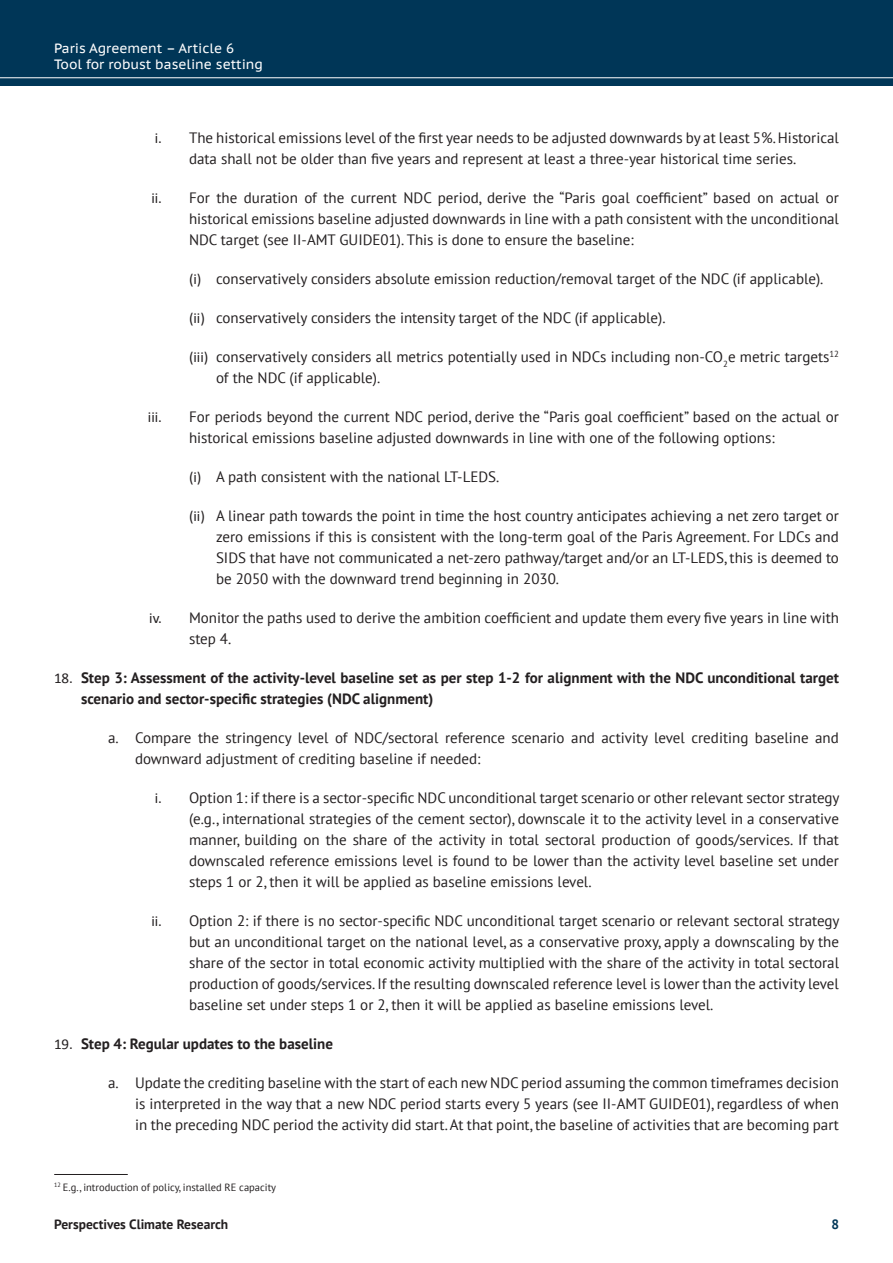
<style>
.page{position:relative;width:893px;height:1263px;background:#fff}
.page>*{position:absolute;margin:0;border:0;box-sizing:border-box;transform-origin:0 0}
.t1{font:15px/21px "PT Sans";color:#231f20;text-align:justify}
.t2{font:700 15px/21px "PT Sans";color:#231f20}
.t3{font:15px "Calibri";color:#231f20}
.t4{font:13.5px/16.2px "PT Sans Caption";color:#fff}
.t5{font:700 13.5px "PT Sans";color:#231f20}
.t6{font:700 13.5px "PT Sans";color:#003657}
.Footnote_text{font:10.5px "PT Sans";color:#231f20}
.Footnote{font:6.15px "PT Sans";color:#231f20}
.s1{font-family:"Calibri"}
.s2{font-family:"Calibri";font-weight:400}
</style>
<div class="page">
<div style="left:0;top:0;width:893px;height:85px;background:#003657"></div>
<hr style="left:0;top:77px;width:893px;height:1px;background:#fff">
<hr style="left:54px;top:1174px;width:74px;height:1px;background:#231f20">
<p class="t4" style="left:54px;top:39px;width:211px">Paris Agreement – Article 6<br>Tool for robust baseline setting</p>
<p class="t1" style="left:155px;top:127px;width:686px;text-align:center"><span class="s1">i.</span> The historical emissions level of the first year needs to be adjusted downwards by at least 5%. Historical data shall not be older than five years and represent at least a three-year historical time series.</p>
<p class="t1" style="left:189px;top:187px;width:651px;text-indent:-38px"><span class="s1">ii.</span> For the duration of the current NDC period, derive the “Paris goal coefficient” based on actual or historical emissions baseline adjusted downwards in line with a path consistent with the unconditional NDC target (see II-AMT GUIDE01). This is done to ensure the baseline:</p>
<p class="t1" style="left:189px;top:268px;width:636px"><span class="s1">(i)</span> conservatively considers absolute emission reduction/removal target of the NDC (if applicable).</p>
<p class="t1" style="left:189px;top:307px;width:478px"><span class="s1">(ii)</span> conservatively considers the intensity target of the NDC (if applicable).</p>
<p class="t1" style="left:216px;top:346px;width:624px;text-indent:-27px"><span class="s1">(iii)</span> conservatively considers all metrics potentially used in NDCs including non-CO<sub>2</sub>e metric targets<sup>12 </sup>of the NDC (if applicable).</p>
<p class="t3" style="left:148px;top:407px;width:16px">iii.</p>
<p class="t1" style="left:189px;top:406px;width:651px">For periods beyond the current NDC period, derive the “Paris goal coefficient” based on the actual or historical emissions baseline adjusted downwards in line with one of the following options:</p>
<p class="t1" style="left:189px;top:466px;width:312px"><span class="s1">(i)</span> A path consistent with the national LT-LEDS.</p>
<p class="t1" style="left:216px;top:505px;width:624px;text-indent:-27px"><span class="s1">(ii)</span> A linear path towards the point in time the host country anticipates achieving a net zero target or zero emissions if this is consistent with the long-term goal of the Paris Agreement. For LDCs and SIDS that have not communicated a net-zero pathway/target and/or an LT-LEDS, this is deemed to be 2050 with the downward trend beginning in 2030.</p>
<p class="t1" style="left:189px;top:607px;width:651px;text-indent:-40px"><span class="s1">iv.</span> Monitor the paths used to derive the ambition coefficient and update them every five years in line with step 4.</p>
<p class="t2" style="left:81px;top:667px;width:759px;text-indent:-27px"><span class="s2">18.</span> Step 3: Assessment of the activity-level baseline set as per step 1-2 for alignment with the NDC unconditional target scenario and sector-specific strategies (NDC alignment)</p>
<p class="t1" style="left:135px;top:727px;width:705px;text-indent:-27px">a. Compare the stringency level of NDC/sectoral reference scenario and activity level crediting baseline and downward adjustment of crediting baseline if needed:</p>
<p class="t1" style="left:189px;top:787px;width:652px;text-indent:-34px"><span class="s1">i.</span> Option 1: if there is a sector-specific NDC unconditional target scenario or other relevant sector strategy (e.g., international strategies of the cement sector), downscale it to the activity level in a conservative manner, building on the share of the activity in total sectoral production of goods/services. If that downscaled reference emissions level is found to be lower than the activity level baseline set under steps 1 or 2, then it will be applied as baseline emissions level.</p>
<p class="t1" style="left:189px;top:910px;width:652px;text-indent:-38px"><span class="s1">ii.</span> Option 2: if there is no sector-specific NDC unconditional target scenario or relevant sectoral strategy but an unconditional target on the national level, as a conservative proxy, apply a downscaling by the share of the sector in total economic activity multiplied with the share of the activity in total sectoral production of goods/services. If the resulting downscaled reference level is lower than the activity level baseline set under steps 1 or 2, then it will be applied as baseline emissions level.</p>
<p class="t2" style="left:54px;top:1033px;width:280px"><span class="s2">19.</span> Step 4: Regular updates to the baseline</p>
<p class="t1" style="left:135px;top:1072px;width:705px;text-indent:-27px">a. Update the crediting baseline with the start of each new NDC period assuming the common timeframes decision is interpreted in the way that a new NDC period starts every 5 years (see II-AMT GUIDE01), regardless of when in the preceding NDC period the activity did start. At that point, the baseline of activities that are becoming part</p>
<p class="Footnote" style="left:54px;top:1181px;width:8px">12</p>
<p class="Footnote_text" style="left:63px;top:1180px;width:215px">E.g., introduction of policy, installed RE capacity</p>
<p class="t5" style="left:54px;top:1215px;width:176px">Perspectives Climate Research</p>
<p class="t6" style="left:831px;top:1215px;width:9px">8</p>
</div>
